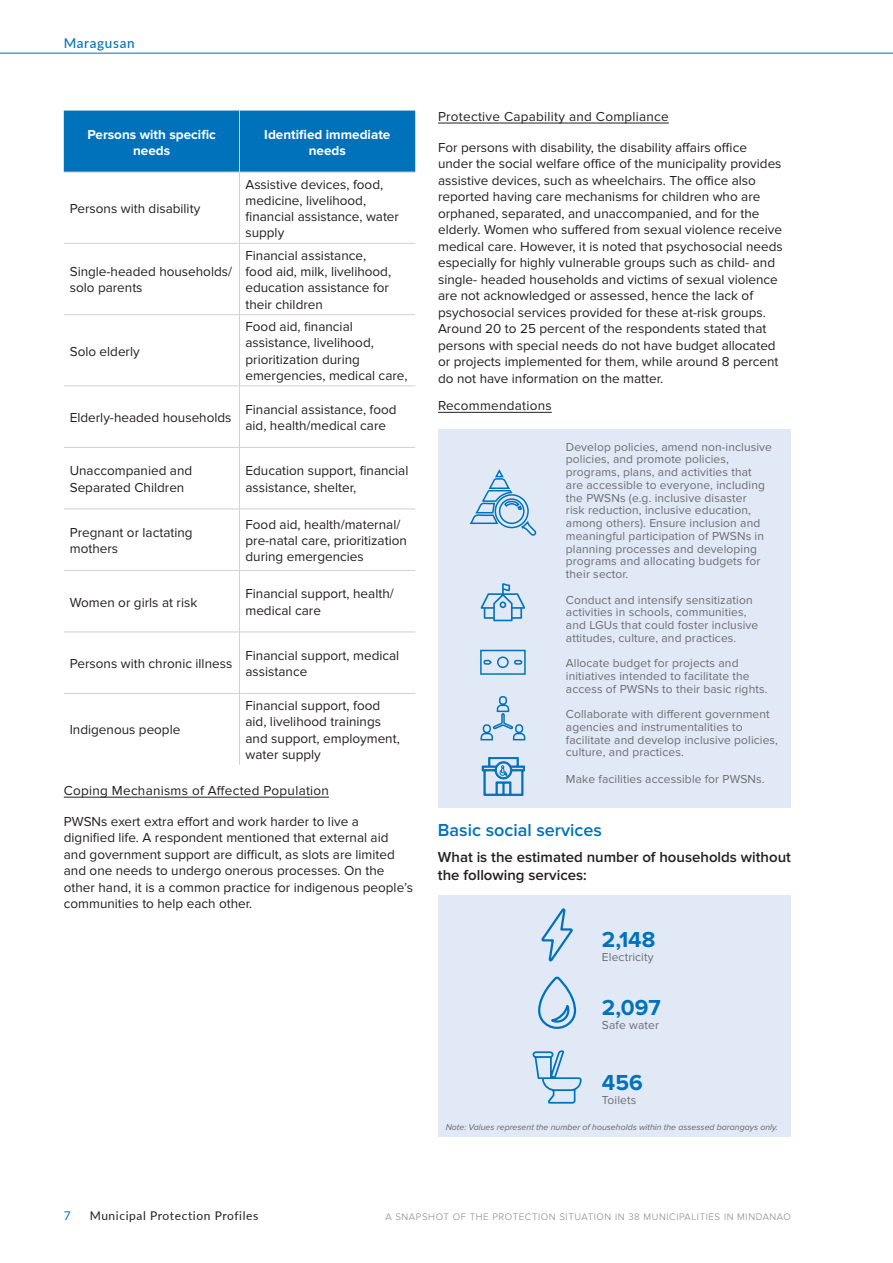
<style>
.page{position:relative;width:893px;height:1263px;background:#fff}
.page>*{position:absolute;margin:0;border:0;box-sizing:border-box;transform-origin:0 0}
.t1{font:700 22.5px "Proxima Nova";color:#0072bc}
.t2{font:600 18px "Proxima Nova";color:#0072b9}
.t3{font:600 15px/18px "Proxima Nova";color:#231f20}
.t4{font:13.5px/16.2px "Proxima Nova";color:#231f20}
.t5{font:13.5px "Proxima Nova";letter-spacing:.02em;color:#231f20}
.t6{font:700 13.5px/16.2px "Proxima Nova";color:#fff;text-align:center}
.t7{font:500 13.5px "Lato";letter-spacing:.05em;color:#0072bc}
.t8{font:12px/12.8px "Proxima Nova";letter-spacing:.01em;color:#6c6d70}
.t9{font:12px "Lato";letter-spacing:.05em;color:#231f20}
.t10{font:12px "Lato";color:#0072b9}
.t11{font:300 9.75px "Proxima Nova";letter-spacing:.06em;color:#808285}
.t12{font:italic 8.7px "Proxima Nova";color:#656767}
</style>
<div class="page">
<hr style="left:64px;top:797px;width:265px;height:1px;background:#231f20">
<hr style="left:0;top:53px;width:893px;height:1px;background:#0072bc">
<hr style="left:438px;top:123px;width:231px;height:1px;background:#231f20">
<hr style="left:438px;top:412px;width:114px;height:1px;background:#231f20">
<div style="left:438px;top:429px;width:353px;height:378px;background:#e1e9f6"></div>
<div style="left:438px;top:895px;width:353px;height:242px;background:#e1e9f6"></div>
<svg style="left:541px;top:908px;width:32px;height:54px"></svg>
<svg style="left:538px;top:976px;width:39px;height:53px"></svg>
<svg style="left:532px;top:1050px;width:50px;height:54px"></svg>
<svg style="left:469px;top:469px;width:68px;height:67px"></svg>
<svg style="left:481px;top:583px;width:44px;height:38px"></svg>
<svg style="left:480px;top:649px;width:46px;height:26px"></svg>
<svg style="left:480px;top:696px;width:46px;height:45px"></svg>
<svg style="left:482px;top:757px;width:42px;height:38px"></svg>
<div style="left:64px;top:111px;width:351px;height:61px;background:#0072bc"></div>
<hr style="left:239px;top:111px;width:1px;height:61px;background:#d1d2d4">
<hr style="left:64px;top:172px;width:175px;height:1px;background:#d1d2d4">
<hr style="left:239px;top:172px;width:176px;height:1px;background:#d1d2d4">
<hr style="left:239px;top:172px;width:1px;height:71px;background:#d1d2d4">
<hr style="left:64px;top:243px;width:175px;height:1px;background:#d1d2d4">
<hr style="left:239px;top:243px;width:176px;height:1px;background:#d1d2d4">
<hr style="left:239px;top:244px;width:1px;height:70px;background:#d1d2d4">
<hr style="left:64px;top:314px;width:175px;height:1px;background:#d1d2d4">
<hr style="left:239px;top:314px;width:176px;height:1px;background:#d1d2d4">
<hr style="left:239px;top:315px;width:1px;height:71px;background:#d1d2d4">
<hr style="left:64px;top:386px;width:175px;height:1px;background:#d1d2d4">
<hr style="left:239px;top:386px;width:176px;height:1px;background:#d1d2d4">
<hr style="left:239px;top:386px;width:1px;height:61px;background:#d1d2d4">
<hr style="left:64px;top:447px;width:175px;height:1px;background:#d1d2d4">
<hr style="left:239px;top:447px;width:176px;height:1px;background:#d1d2d4">
<hr style="left:239px;top:448px;width:1px;height:61px;background:#d1d2d4">
<hr style="left:64px;top:509px;width:175px;height:1px;background:#d1d2d4">
<hr style="left:239px;top:509px;width:176px;height:1px;background:#d1d2d4">
<hr style="left:239px;top:509px;width:1px;height:61px;background:#d1d2d4">
<hr style="left:64px;top:570px;width:175px;height:1px;background:#d1d2d4">
<hr style="left:239px;top:570px;width:176px;height:1px;background:#d1d2d4">
<hr style="left:239px;top:571px;width:1px;height:61px;background:#d1d2d4">
<hr style="left:64px;top:632px;width:175px;height:1px;background:#d1d2d4">
<hr style="left:239px;top:632px;width:176px;height:1px;background:#d1d2d4">
<hr style="left:239px;top:632px;width:1px;height:61px;background:#d1d2d4">
<hr style="left:64px;top:693px;width:175px;height:1px;background:#d1d2d4">
<hr style="left:239px;top:693px;width:176px;height:1px;background:#d1d2d4">
<hr style="left:239px;top:694px;width:1px;height:71px;background:#d1d2d4">
<p class="t7" style="left:64px;top:33px;width:72px">Maragusan</p>
<p class="t6" style="left:87px;top:126px;width:130px">Persons with specific needs</p>
<p class="t6" style="left:264px;top:126px;width:128px">Identified immediate needs</p>
<p class="t4" style="left:70px;top:201px;width:132px">Persons with disability</p>
<p class="t4" style="left:70px;top:264px;width:164px">Single-headed households/ solo parents</p>
<p class="t4" style="left:70px;top:343px;width:71px">Solo elderly</p>
<p class="t4" style="left:245px;top:176px;width:155px">Assistive devices, food, medicine, livelihood, financial assistance, water supply</p>
<p class="t4" style="left:245px;top:248px;width:147px">Financial assistance, food aid, milk, livelihood, education assistance for their children</p>
<p class="t4" style="left:245px;top:319px;width:164px">Food aid, financial assistance, livelihood, prioritization during emergencies, medical care,</p>
<p class="t4" style="left:70px;top:410px;width:163px">Elderly-headed households</p>
<p class="t4" style="left:245px;top:401px;width:153px">Financial assistance, food aid, health/medical care</p>
<p class="t4" style="left:70px;top:463px;width:124px">Unaccompanied and<br>Separated Children</p>
<p class="t4" style="left:245px;top:463px;width:164px">Education support, financial assistance, shelter,</p>
<p class="t4" style="left:70px;top:524px;width:124px">Pregnant or lactating mothers</p>
<p class="t4" style="left:245px;top:516px;width:163px">Food aid, health/maternal/ pre-natal care, prioritization during emergencies</p>
<p class="t4" style="left:70px;top:594px;width:129px">Women or girls at risk</p>
<p class="t4" style="left:245px;top:586px;width:150px">Financial support, health/ medical care</p>
<p class="t4" style="left:70px;top:656px;width:164px">Persons with chronic illness</p>
<p class="t4" style="left:245px;top:647px;width:155px">Financial support, medical assistance</p>
<p class="t4" style="left:70px;top:722px;width:112px">Indigenous people</p>
<p class="t4" style="left:245px;top:698px;width:156px">Financial support, food aid, livelihood trainings and support, employment, water supply</p>
<p class="t5" style="left:64px;top:783px;width:267px">Coping Mechanisms of Affected Population</p>
<p class="t4" style="left:64px;top:813px;width:351px">PWSNs exert extra effort and work harder to live a dignified life. A respondent mentioned that external aid and government support are difficult, as slots are limited and one needs to undergo onerous processes. On the other hand, it is a common practice for indigenous people’s communities to help each other.</p>
<p class="t5" style="left:438px;top:109px;width:232px">Protective Capability and Compliance</p>
<p class="t4" style="left:438px;top:139px;width:346px">For persons with disability, the disability affairs office under the social welfare office of the municipality provides assistive devices, such as wheelchairs. The office also reported having care mechanisms for children who are orphaned, separated, and unaccompanied, and for the elderly. Women who suffered from sexual violence receive medical care. However, it is noted that psychosocial needs especially for highly vulnerable groups such as child- and single- headed households and victims of sexual violence are not acknowledged or assessed, hence the lack of psychosocial services provided for these at-risk groups.<br>Around 20 to 25 percent of the respondents stated that persons with special needs do not have budget allocated or projects implemented for them, while around 8 percent do not have information on the matter.</p>
<p class="t5" style="left:438px;top:397px;width:115px">Recommendations</p>
<p class="t8" style="left:566px;top:440px;width:208px">Develop policies, amend non-inclusive policies, and promote policies, programs, plans, and activities that<br>are accessible to everyone, including the PWSNs (e.g. inclusive disaster<br>risk reduction, inclusive education, among others). Ensure inclusion and meaningful participation of PWSNs in planning processes and developing programs and allocating budgets for their sector.</p>
<p class="t8" style="left:566px;top:593px;width:194px">Conduct and intensify sensitization activities in schools, communities, and LGUs that could foster inclusive attitudes, culture, and practices.</p>
<p class="t8" style="left:566px;top:657px;width:203px">Allocate budget for projects and initiatives intended to facilitate the access of PWSNs to their basic rights.</p>
<p class="t8" style="left:566px;top:708px;width:214px">Collaborate with different government agencies and instrumentalities to facilitate and develop inclusive policies, culture, and practices.</p>
<p class="t8" style="left:566px;top:772px;width:200px">Make facilities accessible for PWSNs.</p>
<h2 class="t2" style="left:438px;top:819px;width:166px">Basic social services</h2>
<p class="t3" style="left:438px;top:849px;width:354px">What is the estimated number of households without the following services:</p>
<h1 class="t1" style="left:602px;top:927px;width:55px">2,148</h1>
<p class="t8" style="left:602px;top:951px;width:53px">Electricity</p>
<h1 class="t1" style="left:602px;top:994px;width:60px">2,097</h1>
<p class="t8" style="left:602px;top:1019px;width:59px">Safe water</p>
<h1 class="t1" style="left:602px;top:1069px;width:42px">456</h1>
<p class="t8" style="left:602px;top:1093px;width:36px">Toilets</p>
<p class="t12" style="left:446px;top:1122px;width:334px">Note: Values represent the number of households within the assessed barangays only.</p>
<p class="t10" style="left:64px;top:1207px;width:8px">7</p>
<p class="t9" style="left:90px;top:1207px;width:170px">Municipal Protection Profiles</p>
<p class="t11" style="left:385px;top:1211px;width:407px">A SNAPSHOT OF THE PROTECTION SITUATION IN 38 MUNICIPALITIES IN MINDANAO</p>
</div>
